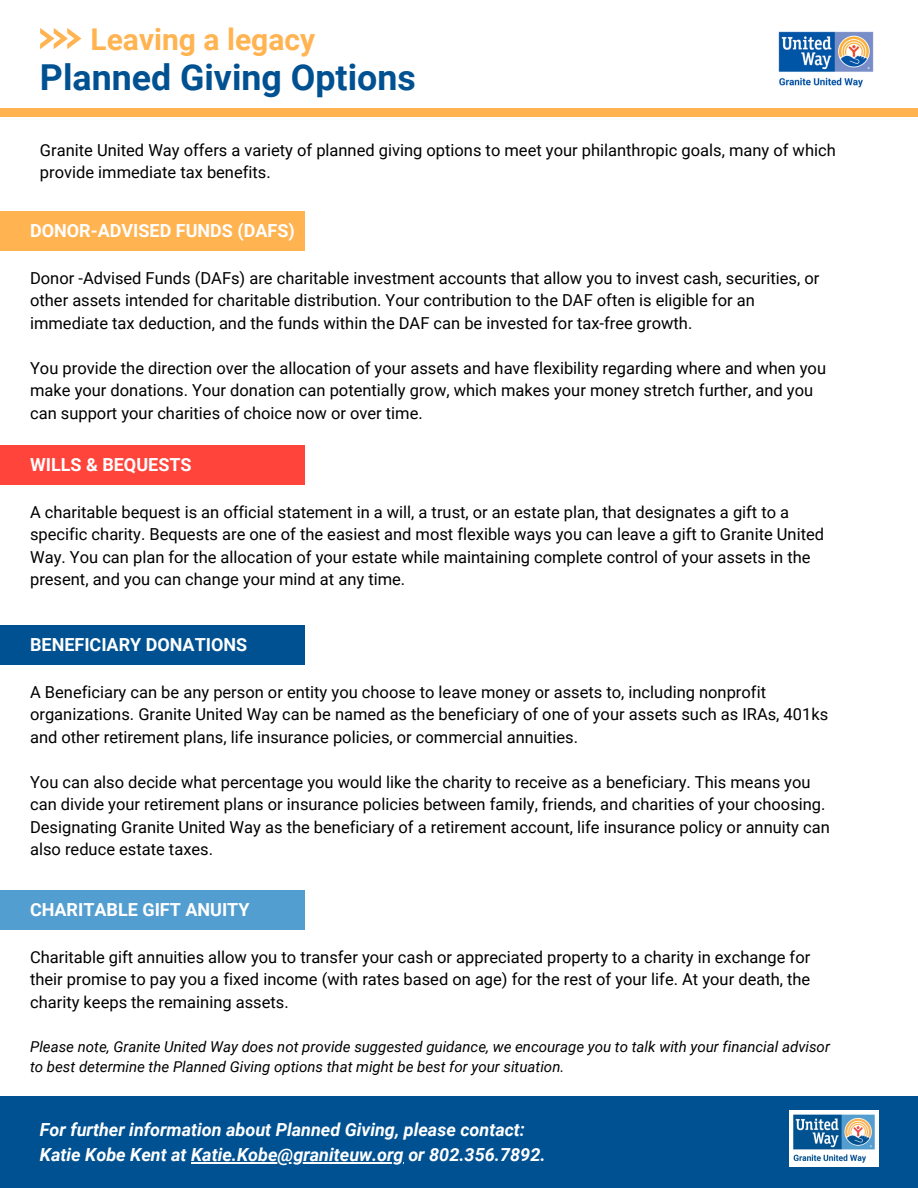
<style>
.page{position:relative;width:918px;height:1188px;background:#fff}
.page>*{position:absolute;margin:0;border:0;box-sizing:border-box;transform-origin:0 0}
.t1{font:700 35.7px "Roboto";color:#005191}
.t2{font:700 30px "Roboto";color:#ffb351}
.t3{font:italic 700 18px/24.8px "Roboto";color:#fff}
.t4{font:700 18px "Roboto";color:#fff}
.t5{font:16.5px/22.5px "Roboto";color:#000}
.t6{font:italic 15px/20.2px "Roboto";color:#000}
</style>
<div class="page">
<div style="left:0;top:108px;width:918px;height:9px;background:#ffb351"></div>
<img style="left:778px;top:31px;width:96px;height:57px">
<svg style="left:40px;top:28px;width:41px;height:21px"></svg>
<div style="left:0;top:211px;width:305px;height:40px;background:#ffb351"></div>
<div style="left:0;top:446px;width:305px;height:39px;background:#ff443b"></div>
<div style="left:0;top:625px;width:305px;height:40px;background:#005191"></div>
<div style="left:0;top:891px;width:305px;height:39px;background:#539ed0"></div>
<div style="left:0;top:1096px;width:918px;height:92px;background:#005191"></div>
<img style="left:789px;top:1111px;width:89px;height:55px">
<hr style="left:191px;top:1162px;width:213px;height:1px;background:#fff">
<h2 class="t2" style="left:91px;top:22px;width:226px">Leaving a legacy</h2>
<h1 class="t1" style="left:40px;top:57px;width:377px">Planned Giving Options</h1>
<p class="t5" style="left:40px;top:139px;width:797px">Granite United Way offers a variety of planned giving options to meet your philanthropic goals, many of which provide immediate tax benefits.</p>
<p class="t4" style="left:30px;top:220px;width:266px">DONOR-ADVISED FUNDS (DAFS)</p>
<p class="t5" style="left:30px;top:267px;width:791px">Donor -Advised Funds (DAFs) are charitable investment accounts that allow you to invest cash, securities, or other assets intended for charitable distribution. Your contribution to the DAF often is eligible for an immediate tax deduction, and the funds within the DAF can be invested for tax-free growth.</p>
<p class="t5" style="left:30px;top:357px;width:798px">You provide the direction over the allocation of your assets and have flexibility regarding where and when you make your donations. Your donation can potentially grow, which makes your money stretch further, and you can support your charities of choice now or over time.</p>
<p class="t4" style="left:30px;top:454px;width:163px">WILLS &amp; BEQUESTS</p>
<p class="t5" style="left:30px;top:501px;width:796px">A charitable bequest is an official statement in a will, a trust, or an estate plan, that designates a gift to a specific charity. Bequests are one of the easiest and most flexible ways you can leave a gift to Granite United Way. You can plan for the allocation of your estate while maintaining complete control of your assets in the present, and you can change your mind at any time.</p>
<p class="t4" style="left:30px;top:634px;width:219px">BENEFICIARY DONATIONS</p>
<p class="t5" style="left:30px;top:681px;width:800px">A Beneficiary can be any person or entity you choose to leave money or assets to, including nonprofit organizations. Granite United Way can be named as the beneficiary of one of your assets such as IRAs, 401ks and other retirement plans, life insurance policies, or commercial annuities.</p>
<p class="t5" style="left:30px;top:771px;width:801px">You can also decide what percentage you would like the charity to receive as a beneficiary. This means you can divide your retirement plans or insurance policies between family, friends, and charities of your choosing.<br>Designating Granite United Way as the beneficiary of a retirement account, life insurance policy or annuity can also reduce estate taxes.</p>
<p class="t4" style="left:30px;top:899px;width:221px">CHARITABLE GIFT ANUITY</p>
<p class="t5" style="left:30px;top:946px;width:782px;text-align:justify">Charitable gift annuities allow you to transfer your cash or appreciated property to a charity in exchange for their promise to pay you a fixed income (with rates based on age) for the rest of your life. At your death, the charity keeps the remaining assets.</p>
<p class="t6" style="left:30px;top:1037px;width:801px">Please note, Granite United Way does not provide suggested guidance, we encourage you to talk with your financial advisor to best determine the Planned Giving options that might be best for your situation.</p>
<p class="t3" style="left:40px;top:1118px;width:507px">For further information about Planned Giving, please contact:<br>Katie Kobe Kent at Katie.Kobe@graniteuw.org or 802.356.7892.</p>
</div>
